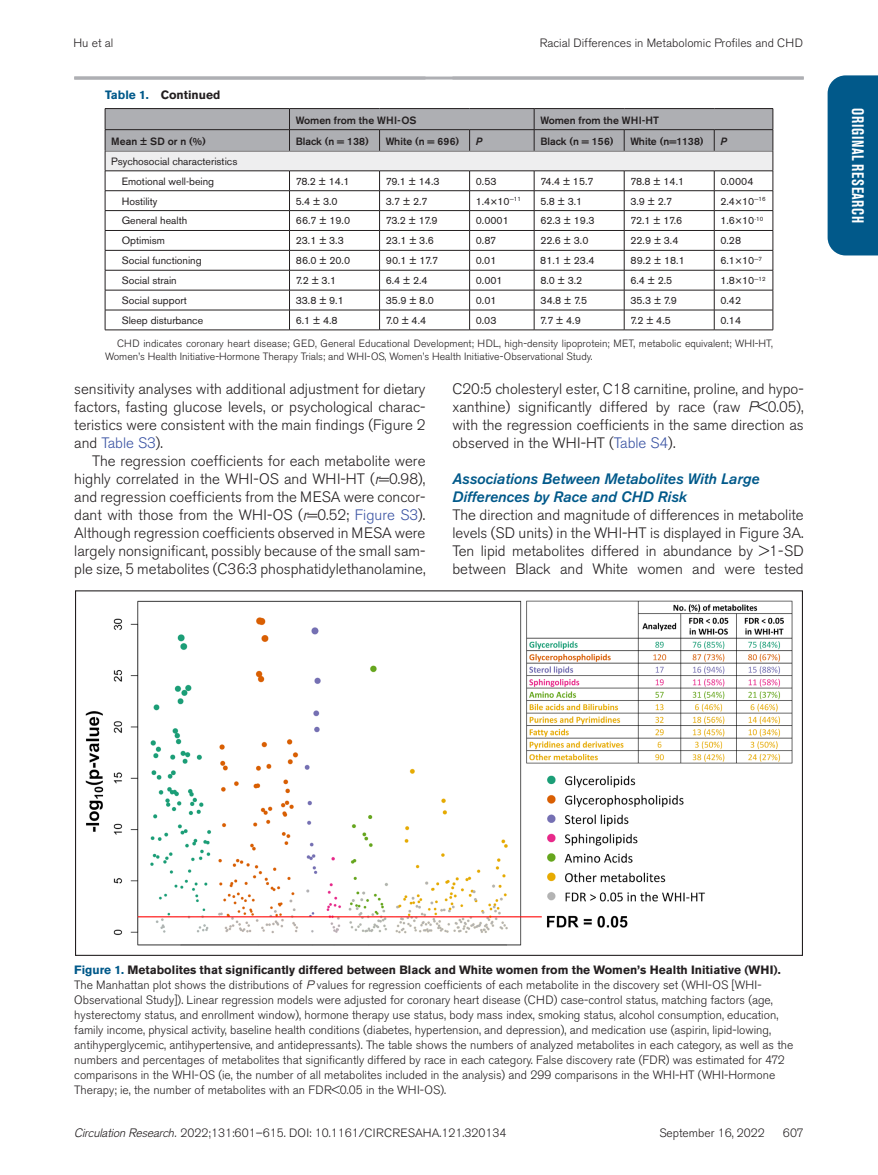
<style>
.page{position:relative;width:878px;height:1175px;background:#fff}
.page>*{position:absolute;margin:0;border:0;box-sizing:border-box;transform-origin:0 0}
.t1{font:700 condensed 16.5px "Akzidenz Grotesk BE";color:#fff;scale:.9 1}
.t2{font:300 15px/18px "Akzidenz Grotesk BE";color:#231f20;text-align:justify}
.t3{font:italic 500 15px/18px "Akzidenz Grotesk BE";color:#01598a}
.t4{font:300 12px/15px "Akzidenz Grotesk BE";color:#231f20}
.t5{font:700 12px "Akzidenz Grotesk BE";color:#231f20}
.t6{font:10.5px/20px "Akzidenz Grotesk BE";color:#231f20}
.t7{font:300 10.5px/13.5px "Akzidenz Grotesk BE";color:#231f20}
.t8{font:500 10.5px "Akzidenz Grotesk BE";color:#231f20}
.t9{font:italic 500 10.5px "Akzidenz Grotesk BE";color:#231f20}
.s1{color:#01598a}
.s2{color:#3a53a3}
.s3{font-family:"Akzidenz Grotesk";font-style:italic}
.s4{font-weight:700;color:#01598a}
.s5{font-weight:700}
</style>
<div class="page">
<div style="left:827px;top:75px;width:51px;height:180px;background:#01598a"></div>
<hr style="left:74px;top:76px;width:729px;height:4px;background:#b9babe">
<svg style="left:75px;top:590px;width:728px;height:366px"></svg>
<hr style="left:105px;top:330px;width:184px;height:1px;background:#231f20">
<hr style="left:289px;top:330px;width:90px;height:1px;background:#231f20">
<hr style="left:379px;top:330px;width:90px;height:1px;background:#231f20">
<hr style="left:469px;top:330px;width:65px;height:1px;background:#231f20">
<hr style="left:534px;top:330px;width:90px;height:1px;background:#231f20">
<hr style="left:624px;top:330px;width:90px;height:1px;background:#231f20">
<hr style="left:714px;top:330px;width:59px;height:1px;background:#231f20">
<hr style="left:105px;top:108px;width:184px;height:1px;background:#231f20">
<hr style="left:289px;top:108px;width:90px;height:1px;background:#231f20">
<hr style="left:379px;top:108px;width:90px;height:1px;background:#231f20">
<hr style="left:469px;top:108px;width:65px;height:1px;background:#231f20">
<hr style="left:534px;top:108px;width:90px;height:1px;background:#231f20">
<hr style="left:624px;top:108px;width:90px;height:1px;background:#231f20">
<hr style="left:714px;top:108px;width:59px;height:1px;background:#231f20">
<svg style="left:105px;top:109px;width:668px;height:221px"></svg>
<p class="t4" style="left:74px;top:36px;width:41px">Hu et al</p>
<p class="t4" style="left:539px;top:36px;width:265px">Racial Differences in Metabolomic Profiles and CHD</p>
<p class="t5" style="left:105px;top:88px;width:117px"><span class="s1">Table 1.</span> Continued</p>
<p class="t8" style="left:296px;top:113px;width:122px">Women from the WHI-OS</p>
<p class="t8" style="left:540px;top:113px;width:120px">Women from the WHI-HT</p>
<p class="t8" style="left:111px;top:135px;width:96px">Mean ± SD or n (%)</p>
<p class="t8" style="left:296px;top:135px;width:75px">Black (n = 138)</p>
<p class="t8" style="left:386px;top:135px;width:75px">White (n = 696)</p>
<p class="t9" style="left:476px;top:135px;width:8px">P</p>
<p class="t8" style="left:540px;top:135px;width:75px">Black (n = 156)</p>
<p class="t8" style="left:630px;top:135px;width:75px">White (n=1138)</p>
<p class="t9" style="left:720px;top:135px;width:8px">P</p>
<p class="t6" style="left:122px;top:151px;width:117px;text-indent:-10px">Psychosocial characteristics<br>Emotional well-being</p>
<p class="t6" style="left:296px;top:171px;width:55px">78.2 ± 14.1</p>
<p class="t6" style="left:386px;top:171px;width:55px">79.1 ± 14.3</p>
<p class="t6" style="left:476px;top:171px;width:22px">0.53</p>
<p class="t6" style="left:540px;top:171px;width:55px">74.4 ± 15.7</p>
<p class="t6" style="left:630px;top:171px;width:55px">78.8 ± 14.1</p>
<p class="t6" style="left:720px;top:171px;width:35px">0.0004</p>
<p class="t6" style="left:122px;top:191px;width:37px">Hostility</p>
<p class="t6" style="left:296px;top:191px;width:43px">5.4 ± 3.0</p>
<p class="t6" style="left:386px;top:191px;width:43px">3.7 ± 2.7</p>
<p class="t6" style="left:476px;top:191px;width:47px">1.4×10<sup>−11</sup></p>
<p class="t6" style="left:540px;top:191px;width:43px">5.8 ± 3.1</p>
<p class="t6" style="left:630px;top:191px;width:43px">3.9 ± 2.7</p>
<p class="t6" style="left:720px;top:191px;width:47px">2.4×10<sup>−16</sup></p>
<p class="t6" style="left:122px;top:211px;width:67px">General health</p>
<p class="t6" style="left:296px;top:211px;width:56px">66.7 ± 19.0</p>
<p class="t6" style="left:386px;top:211px;width:53px">73.2 ± 17.9</p>
<p class="t6" style="left:476px;top:211px;width:35px">0.0001</p>
<p class="t6" style="left:540px;top:211px;width:56px">62.3 ± 19.3</p>
<p class="t6" style="left:630px;top:211px;width:53px">72.1 ± 17.6</p>
<p class="t6" style="left:720px;top:211px;width:44px">1.6×10<sup>-10</sup></p>
<p class="t6" style="left:122px;top:231px;width:45px">Optimism</p>
<p class="t6" style="left:296px;top:231px;width:50px">23.1 ± 3.3</p>
<p class="t6" style="left:386px;top:231px;width:50px">23.1 ± 3.6</p>
<p class="t6" style="left:476px;top:231px;width:22px">0.87</p>
<p class="t6" style="left:540px;top:231px;width:50px">22.6 ± 3.0</p>
<p class="t6" style="left:630px;top:231px;width:50px">22.9 ± 3.4</p>
<p class="t6" style="left:720px;top:231px;width:22px">0.28</p>
<p class="t6" style="left:122px;top:251px;width:81px">Social functioning</p>
<p class="t6" style="left:296px;top:251px;width:56px">86.0 ± 20.0</p>
<p class="t6" style="left:386px;top:251px;width:54px">90.1 ± 17.7</p>
<p class="t6" style="left:476px;top:251px;width:22px">0.01</p>
<p class="t6" style="left:540px;top:251px;width:56px">81.1 ± 23.4</p>
<p class="t6" style="left:630px;top:251px;width:56px">89.2 ± 18.1</p>
<p class="t6" style="left:720px;top:251px;width:43px">6.1×10<sup>−7</sup></p>
<p class="t6" style="left:122px;top:270px;width:56px">Social strain</p>
<p class="t6" style="left:296px;top:270px;width:42px">7.2 ± 3.1</p>
<p class="t6" style="left:386px;top:270px;width:43px">6.4 ± 2.4</p>
<p class="t6" style="left:476px;top:270px;width:28px">0.001</p>
<p class="t6" style="left:540px;top:270px;width:43px">8.0 ± 3.2</p>
<p class="t6" style="left:630px;top:270px;width:43px">6.4 ± 2.5</p>
<p class="t6" style="left:720px;top:270px;width:47px">1.8×10<sup>−12</sup></p>
<p class="t6" style="left:122px;top:290px;width:66px">Social support</p>
<p class="t6" style="left:296px;top:290px;width:50px">33.8 ± 9.1</p>
<p class="t6" style="left:386px;top:290px;width:50px">35.9 ± 8.0</p>
<p class="t6" style="left:476px;top:290px;width:22px">0.01</p>
<p class="t6" style="left:540px;top:290px;width:48px">34.8 ± 7.5</p>
<p class="t6" style="left:630px;top:290px;width:48px">35.3 ± 7.9</p>
<p class="t6" style="left:720px;top:290px;width:22px">0.42</p>
<p class="t6" style="left:122px;top:310px;width:83px">Sleep disturbance</p>
<p class="t6" style="left:296px;top:310px;width:43px">6.1 ± 4.8</p>
<p class="t6" style="left:386px;top:310px;width:42px">7.0 ± 4.4</p>
<p class="t6" style="left:476px;top:310px;width:22px">0.03</p>
<p class="t6" style="left:540px;top:310px;width:42px">7.7 ± 4.9</p>
<p class="t6" style="left:630px;top:310px;width:42px">7.2 ± 4.5</p>
<p class="t6" style="left:720px;top:310px;width:22px">0.14</p>
<p class="t7" style="left:105px;top:336px;width:669px;text-indent:12px">CHD indicates coronary heart disease; GED, General Educational Development; HDL, high-density lipoprotein; MET, metabolic equivalent; WHI-HT,<br>Women’s Health Initiative-Hormone Therapy Trials; and WHI-OS, Women’s Health Initiative-Observational Study.</p>
<p class="t2" style="left:74px;top:380px;width:353px">sensitivity analyses with additional adjustment for dietary factors, fasting glucose levels, or psychological charac&shy;teristics were consistent with the main findings (Figure 2 and <span class="s2">Table S3</span>).</p>
<p class="t2" style="left:74px;top:452px;width:353px;text-indent:18px">The regression coefficients for each metabolite were highly correlated in the WHI-OS and WHI-HT (<span class="s3">r</span>=0.98), and regression coefficients from the MESA were concor&shy;dant with those from the WHI-OS (<span class="s3">r</span>=0.52; <span class="s2">Figure S3</span>).<br>Although regression coefficients observed in MESA were largely nonsignificant, possibly because of the small sam&shy;ple size, 5 metabolites (C36:3 phosphatidylethanolamine,</p>
<p class="t2" style="left:452px;top:380px;width:353px">C20:5 cholesteryl ester, C18 carnitine, proline, and hypo&shy;xanthine) significantly differed by race (raw <span class="s3">P</span>&lt;0.05), with the regression coefficients in the same direction as observed in the WHI-HT (<span class="s2">Table S4</span>).</p>
<p class="t3" style="left:452px;top:470px;width:308px">Associations Between Metabolites With Large<br>Differences by Race and CHD Risk</p>
<p class="t2" style="left:452px;top:506px;width:353px">The direction and magnitude of differences in metabolite levels (SD units) in the WHI-HT is displayed in Figure 3A.<br>Ten lipid metabolites differed in abundance by &gt;1-SD between Black and White women and were tested</p>
<h1 class="t1" style="left:867px;top:108px;width:127px;rotate:90deg">Original Research</h1>
<p class="t4" style="left:74px;top:962px;width:720px"><span class="s4">Figure 1.</span> <span class="s5">Metabolites that significantly differed between Black and White women from the Women’s Health Initiative (WHI).<br></span>The Manhattan plot shows the distributions of <span class="s3">P</span> values for regression coefficients of each metabolite in the discovery set (WHI-OS [WHI-Observational Study]). Linear regression models were adjusted for coronary heart disease (CHD) case-control status, matching factors (age, hysterectomy status, and enrollment window), hormone therapy use status, body mass index, smoking status, alcohol consumption, education, family income, physical activity, baseline health conditions (diabetes, hypertension, and depression), and medication use (aspirin, lipid-lowing, antihyperglycemic, antihypertensive, and antidepressants). The table shows the numbers of analyzed metabolites in each category, as well as the numbers and percentages of metabolites that significantly differed by race in each category. False discovery rate (FDR) was estimated for 472 comparisons in the WHI-OS (ie, the number of all metabolites included in the analysis) and 299 comparisons in the WHI-HT (WHI-Hormone Therapy; ie, the number of metabolites with an FDR&lt;0.05 in the WHI-OS).</p>
<p class="t4" style="left:74px;top:1125px;width:433px"><span class="s3">Circulation Research.</span> 2022;131:601–615. DOI: 10.1161/CIRCRESAHA.121.320134</p>
<p class="t4" style="left:659px;top:1125px;width:107px">September 16, 2022</p>
<p class="t4" style="left:783px;top:1125px;width:22px">607</p>
</div>
